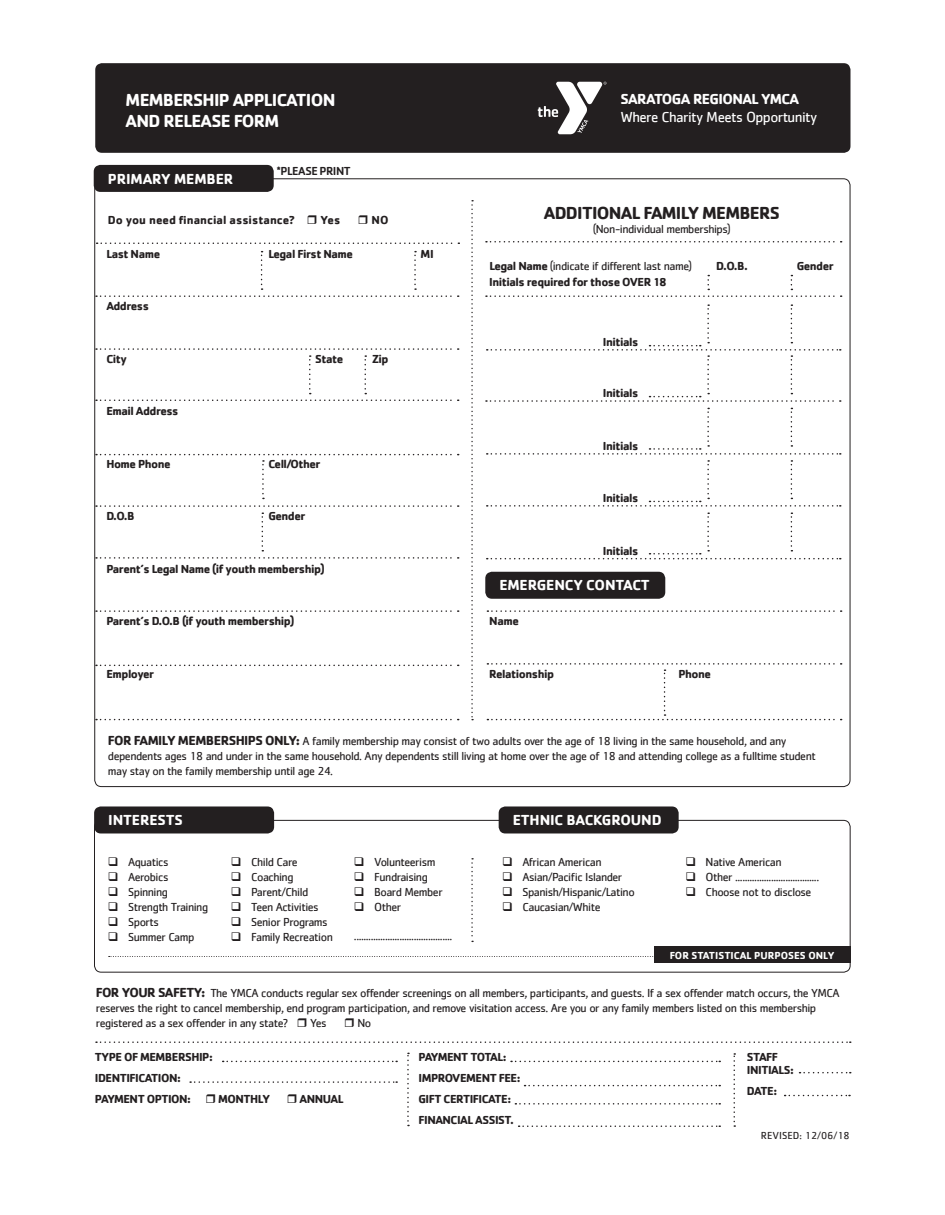
<style>
.page{position:relative;width:945px;height:1215px;background:#fff}
.page>*{position:absolute;margin:0;border:0;box-sizing:border-box;transform-origin:0 0}
.t1{font:700 18px/21px "Cachet";letter-spacing:-.04em;color:#fff}
.t2{font:700 18px "Cachet";letter-spacing:-.04em;color:#231f20}
.t3{font:700 15px "Cachet";letter-spacing:-.01em;color:#fff}
.t4{font:15px "Cachet";letter-spacing:-.04em;color:#fff}
.t5{font:700 15px "Cachet";letter-spacing:-.04em;color:#fff}
.t6{font:12px/15px "Cachet";letter-spacing:-.04em;color:#231f20}
.t7{font:700 12px/21px "Cachet";letter-spacing:-.04em;color:#231f20}
.t8{font:700 12px "Cachet";color:#231f20}
.t9{font:500 12px "Cachet";letter-spacing:-.04em;color:#231f20}
.t10{font:700 10.5px "Cachet";color:#fff}
.t11{font:10.5px "Cachet";color:#231f20}
.s1{font-weight:700}
.s2{font-weight:700;font-size:13.5px}
</style>
<div class="page">
<svg style="left:96px;top:557px;width:363px;height:2px"></svg>
<svg style="left:96px;top:610px;width:363px;height:2px"></svg>
<svg style="left:487px;top:610px;width:355px;height:2px"></svg>
<svg style="left:96px;top:665px;width:363px;height:1px"></svg>
<svg style="left:96px;top:719px;width:363px;height:1px"></svg>
<div style="left:94px;top:820px;width:757px;height:153px;border:1px solid #231f20;border-radius:7px"></div>
<div style="left:95px;top:63px;width:755px;height:90px;background:#231f20;border-radius:7px"></div>
<svg style="left:538px;top:82px;width:69px;height:52px"></svg>
<svg style="left:471px;top:200px;width:2px;height:520px"></svg>
<svg style="left:471px;top:858px;width:2px;height:84px"></svg>
<svg style="left:734px;top:1053px;width:1px;height:74px"></svg>
<svg style="left:407px;top:1053px;width:2px;height:73px"></svg>
<div style="left:94px;top:165px;width:180px;height:27px;background:#231f20;border-radius:7px"></div>
<div style="left:485px;top:572px;width:180px;height:27px;background:#231f20;border-radius:7px"></div>
<div style="left:499px;top:806px;width:180px;height:27px;background:#231f20;border-radius:7px"></div>
<svg style="left:262px;top:513px;width:1px;height:38px"></svg>
<svg style="left:96px;top:251px;width:363px;height:46px"></svg>
<svg style="left:487px;top:663px;width:355px;height:57px"></svg>
<svg style="left:96px;top:348px;width:363px;height:46px"></svg>
<svg style="left:486px;top:275px;width:356px;height:22px"></svg>
<svg style="left:487px;top:513px;width:354px;height:46px"></svg>
<svg style="left:97px;top:243px;width:362px;height:1px"></svg>
<svg style="left:486px;top:241px;width:356px;height:2px"></svg>
<svg style="left:486px;top:304px;width:355px;height:98px"></svg>
<svg style="left:487px;top:408px;width:354px;height:99px"></svg>
<svg style="left:96px;top:400px;width:363px;height:1px"></svg>
<svg style="left:96px;top:454px;width:363px;height:45px"></svg>
<svg style="left:96px;top:505px;width:363px;height:2px"></svg>
<svg style="left:511px;top:1061px;width:209px;height:1px"></svg>
<svg style="left:525px;top:1085px;width:195px;height:1px"></svg>
<svg style="left:515px;top:1103px;width:205px;height:2px"></svg>
<svg style="left:519px;top:1125px;width:201px;height:2px"></svg>
<svg style="left:223px;top:1061px;width:174px;height:1px"></svg>
<svg style="left:109px;top:956px;width:545px;height:1px"></svg>
<svg style="left:800px;top:1072px;width:51px;height:1px"></svg>
<svg style="left:96px;top:1041px;width:755px;height:2px"></svg>
<svg style="left:190px;top:1081px;width:207px;height:2px"></svg>
<svg style="left:785px;top:1095px;width:65px;height:1px"></svg>
<div style="left:654px;top:947px;width:197px;height:16px;background:#231f20"></div>
<div style="left:94px;top:806px;width:180px;height:27px;background:#231f20;border-radius:7px"></div>
<h1 class="t1" style="left:126px;top:89px;width:211px">MEMBERSHIP APPLICATION<br>AND RELEASE FORM</h1>
<p class="t3" style="left:108px;top:169px;width:127px">PRIMARY MEMBER</p>
<p class="t9" style="left:277px;top:163px;width:76px">*PLEASE PRINT</p>
<p class="t8" style="left:108px;top:212px;width:189px">Do you need financial assistance?</p>
<p class="t7" style="left:321px;top:209px;width:21px">Yes</p>
<p class="t7" style="left:372px;top:209px;width:18px">NO</p>
<p class="t7" style="left:106px;top:243px;width:55px">Last Name</p>
<p class="t7" style="left:268px;top:243px;width:86px">Legal First Name</p>
<p class="t7" style="left:421px;top:243px;width:15px">MI</p>
<p class="t7" style="left:106px;top:295px;width:44px">Address</p>
<p class="t7" style="left:106px;top:348px;width:22px">City</p>
<p class="t7" style="left:315px;top:348px;width:30px">State</p>
<p class="t7" style="left:372px;top:348px;width:18px">Zip</p>
<p class="t7" style="left:106px;top:400px;width:74px">Email Address</p>
<p class="t7" style="left:106px;top:453px;width:66px">Home Phone</p>
<p class="t7" style="left:268px;top:453px;width:54px">Cell/Other</p>
<p class="t7" style="left:106px;top:505px;width:30px">D.O.B</p>
<p class="t7" style="left:268px;top:505px;width:39px">Gender</p>
<p class="t7" style="left:106px;top:558px;width:220px">Parent’s Legal Name (if youth membership)</p>
<p class="t7" style="left:106px;top:610px;width:190px">Parent’s D.O.B (if youth membership)</p>
<p class="t7" style="left:106px;top:663px;width:49px">Employer</p>
<p class="t5" style="left:620px;top:89px;width:180px">SARATOGA REGIONAL YMCA</p>
<p class="t4" style="left:620px;top:108px;width:198px">Where Charity Meets Opportunity</p>
<h1 class="t2" style="left:544px;top:201px;width:238px">ADDITIONAL FAMILY MEMBERS</h1>
<p class="t6" style="left:593px;top:221px;width:139px">(Non-individual memberships)</p>
<p class="t6" style="left:489px;top:259px;width:204px"><span class="s1">Legal Name</span> (indicate if different last name)</p>
<p class="t7" style="left:716px;top:255px;width:33px">D.O.B.</p>
<p class="t7" style="left:797px;top:255px;width:39px">Gender</p>
<p class="t7" style="left:489px;top:271px;width:179px">Initials required for those OVER 18</p>
<p class="t7" style="left:603px;top:331px;width:37px">Initials</p>
<p class="t7" style="left:603px;top:382px;width:37px">Initials</p>
<p class="t7" style="left:603px;top:435px;width:37px">Initials</p>
<p class="t7" style="left:603px;top:487px;width:37px">Initials</p>
<p class="t7" style="left:603px;top:540px;width:37px">Initials</p>
<p class="t3" style="left:499px;top:576px;width:152px">EMERGENCY CONTACT</p>
<p class="t7" style="left:489px;top:610px;width:31px">Name</p>
<p class="t7" style="left:489px;top:663px;width:66px">Relationship</p>
<p class="t7" style="left:678px;top:663px;width:34px">Phone</p>
<p class="t6" style="left:108px;top:733px;width:709px"><span class="s2">FOR FAMILY MEMBERSHIPS ONLY:</span> A family membership may consist of two adults over the age of 18 living in the same household, and any dependents ages 18 and under in the same household. Any dependents still living at home over the age of 18 and attending college as a fulltime student may stay on the family membership until age 24.</p>
<p class="t3" style="left:108px;top:810px;width:76px">INTERESTS</p>
<p class="t6" style="left:128px;top:855px;width:82px">Aquatics<br>Aerobics<br>Spinning<br>Strength Training<br>Sports<br>Summer Camp</p>
<p class="t6" style="left:251px;top:855px;width:83px">Child Care<br>Coaching<br>Parent/Child<br>Teen Activities<br>Senior Programs<br>Family Recreation</p>
<p class="t6" style="left:374px;top:855px;width:70px">Volunteerism<br>Fundraising<br>Board Member<br>Other</p>
<p class="t6" style="left:354px;top:928px;width:100px">.........................................</p>
<p class="t3" style="left:513px;top:810px;width:150px">ETHNIC BACKGROUND</p>
<p class="t6" style="left:522px;top:855px;width:114px">African American<br>Asian/Pacific Islander<br>Spanish/Hispanic/Latino<br>Caucasian/White</p>
<p class="t6" style="left:706px;top:855px;width:115px">Native American<br>Other ...................................<br>Choose not to disclose</p>
<p class="t10" style="left:670px;top:948px;width:166px">FOR STATISTICAL PURPOSES ONLY</p>
<p class="t6" style="left:96px;top:985px;width:745px"><span class="s2">FOR YOUR SAFETY:</span> The YMCA conducts regular sex offender screenings on all members, participants, and guests. If a sex offender match occurs, the YMCA reserves the right to cancel membership, end program participation, and remove visitation access. Are you or any family members listed on this membership registered as a sex offender in any state?</p>
<p class="t6" style="left:310px;top:1015px;width:18px">Yes</p>
<p class="t6" style="left:357px;top:1015px;width:15px">No</p>
<p class="t7" style="left:95px;top:1046px;width:119px">TYPE OF MEMBERSHIP:<br>IDENTIFICATION:<br>PAYMENT OPTION:</p>
<p class="t7" style="left:218px;top:1088px;width:53px">MONTHLY</p>
<p class="t7" style="left:300px;top:1088px;width:46px">ANNUAL</p>
<p class="t7" style="left:418px;top:1046px;width:104px">PAYMENT TOTAL:<br>IMPROVEMENT FEE:<br>GIFT CERTIFICATE:<br>FINANCIAL ASSIST.</p>
<p class="t7" style="left:747px;top:1050px;width:48px;line-height:13.5px">STAFF<br>INITIALS:</p>
<p class="t7" style="left:747px;top:1081px;width:32px">DATE:</p>
<p class="t11" style="left:761px;top:1130px;width:90px">REVISED: 12/06/18</p>
</div>
